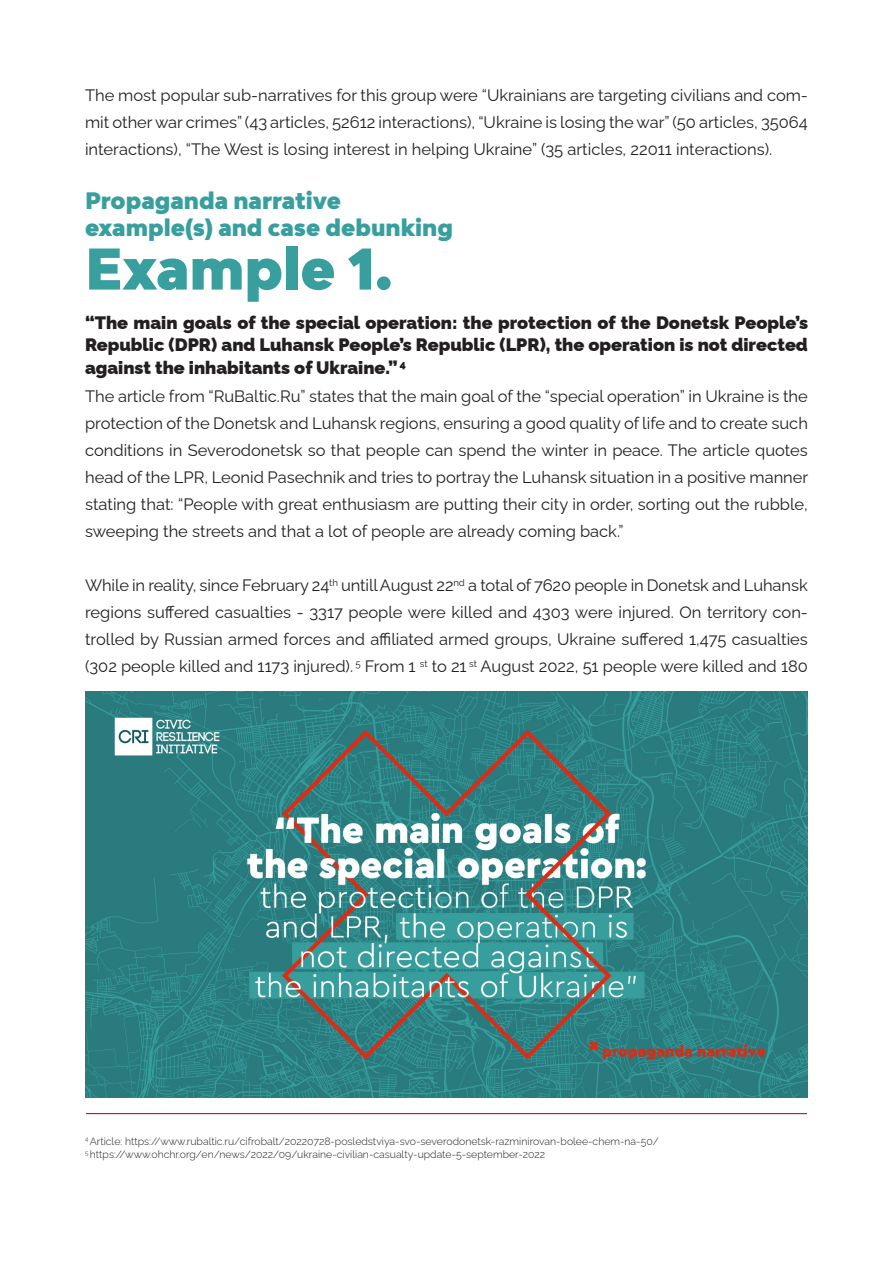
<style>
.page{position:relative;width:893px;height:1263px;background:#fff}
.page>*{position:absolute;margin:0;border:0;box-sizing:border-box;transform-origin:0 0}
.t1{font:900 55.5px "Bw Modelica DEMO";color:#389f9e}
.t2{font:900 22.5px "Bw Modelica DEMO";color:#389f9e}
.t3{font:900 18px/22.5px "Raleway";color:#231f20;text-align:justify}
.t4{font:16.5px/27px "Raleway";color:#231f20;text-align:justify}
.t5{font:300 10.5px "Raleway";color:#231f20}
</style>
<div class="page">
<hr style="left:86px;top:1113px;width:721px;height:1px;background:#e30512">
<img style="left:85px;top:692px;width:723px;height:406px">
<p class="t4" style="left:85px;top:79px;width:724px">The most popular sub-narratives for this group were “Ukrainians are targeting civilians and com&shy;mit other war crimes” (43 articles, 52612 interactions), “Ukraine is losing the war” (50 articles, 35064 interactions), “The West is losing interest in helping Ukraine” (35 articles, 22011 interactions).</p>
<p class="t2" style="left:85px;top:186px;width:257px">Propaganda narrative</p>
<p class="t2" style="left:85px;top:213px;width:369px">example(s) and case debunking</p>
<p class="t1" style="left:85px;top:233px;width:309px">Example 1.</p>
<p class="t3" style="left:85px;top:309px;width:724px">“The main goals of the special operation: the protection of the Donetsk People’s Republic (DPR) and Luhansk People’s Republic (LPR), the operation is not directed against the inhabitants of Ukraine.” <sup>4</sup></p>
<p class="t4" style="left:85px;top:381px;width:725px">The article from “RuBaltic.Ru” states that the main goal of the “special operation” in Ukraine is the protection of the Donetsk and Luhansk regions, ensuring a good quality of life and to create such conditions in Severodonetsk so that people can spend the winter in peace. The article quotes head of the LPR, Leonid Pasechnik and tries to portray the Luhansk situation in a positive manner stating that: “People with great enthusiasm are putting their city in order, sorting out the rubble, sweeping the streets and that a lot of people are already coming back.”</p>
<p class="t4" style="left:85px;top:570px;width:724px">While in reality, since February 24<sup>th</sup> untill August 22<sup>nd</sup> a total of 7620 people in Donetsk and Luhansk regions suffered casualties - 3317 people were killed and 4303 were injured. On territory con&shy;trolled by Russian armed forces and affiliated armed groups, Ukraine suffered 1,475 casualties (302 people killed and 1173 injured). <sup>5</sup> From 1 <sup>st</sup> to 21 <sup>st</sup> August 2022, 51 people were killed and 180</p>
<p class="t5" style="left:85px;top:1132px;width:575px"><sup>4</sup> Article: https://www.rubaltic.ru/cifrobalt/20220728-posledstviya-svo-severodonetsk-razminirovan-bolee-chem-na-50/</p>
<p class="t5" style="left:85px;top:1146px;width:462px"><sup>5</sup> https://www.ohchr.org/en/news/2022/09/ukraine-civilian-casualty-update-5-september-2022</p>
</div>
